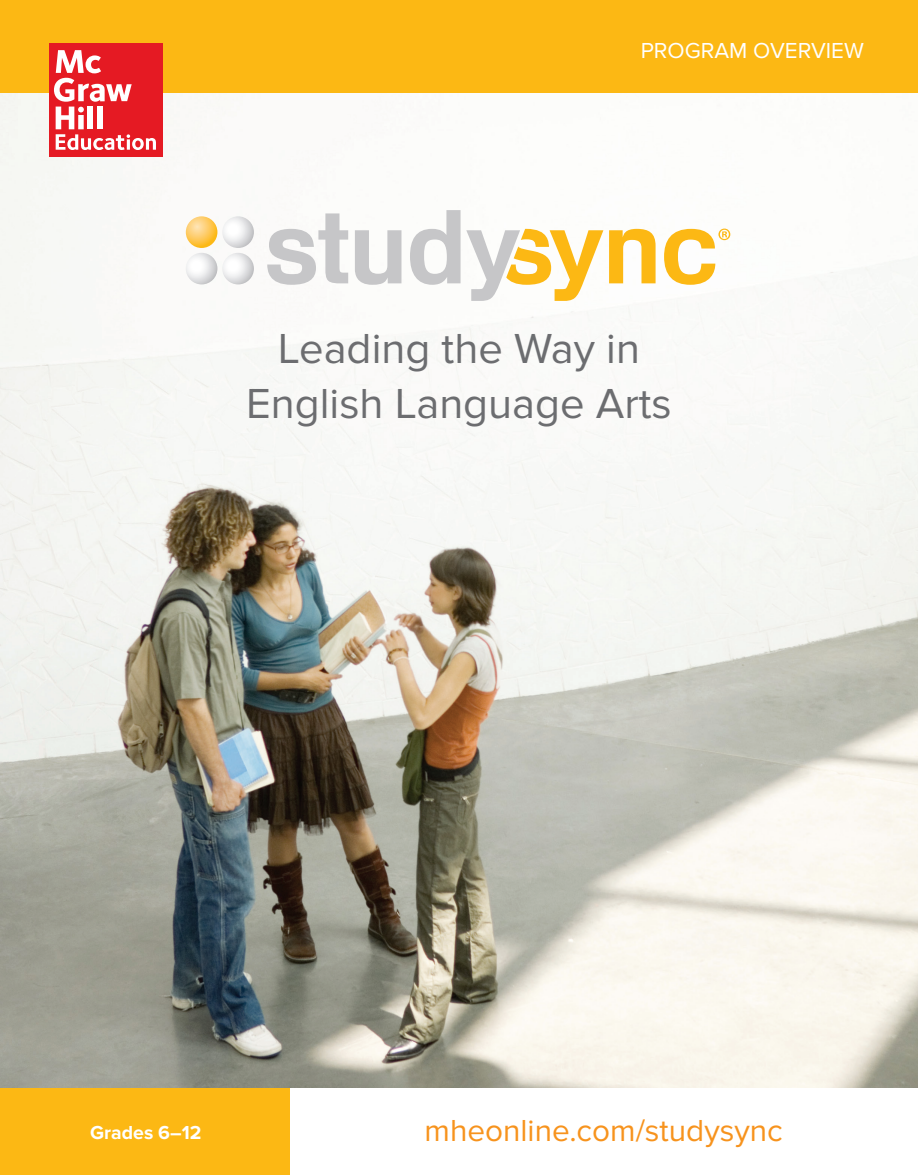
<style>
.page{position:relative;width:918px;height:1175px;background:#fff}
.page>*{position:absolute;margin:0;border:0;box-sizing:border-box;transform-origin:0 0}
.t1{font:43.5px/55.5px "Proxima Nova";color:#6c6d70;text-align:center}
.t2{font:31.5px "Proxima Nova";color:#f7931d}
.t3{font:22.5px "Proxima Nova";color:#fff}
.t4{font:700 19.5px "Proxima Nova";color:#fff}
</style>
<div class="page">
<img style="left:0;top:92px;width:918px;height:996px">
<div style="left:0;top:0;width:918px;height:92px;background:#fcb814"></div>
<div style="left:0;top:1088px;width:289px;height:86px;background:#fcb814"></div>
<div style="left:49px;top:43px;width:114px;height:113px;background:#e51a23"></div>
<svg style="left:54px;top:50px;width:102px;height:100px"></svg>
<svg style="left:267px;top:213px;width:81px;height:72px"></svg>
<svg style="left:355px;top:230px;width:46px;height:55px"></svg>
<svg style="left:609px;top:229px;width:47px;height:54px"></svg>
<svg style="left:410px;top:210px;width:193px;height:91px"></svg>
<svg style="left:186px;top:253px;width:32px;height:31px"></svg>
<svg style="left:222px;top:253px;width:32px;height:31px"></svg>
<svg style="left:186px;top:216px;width:68px;height:32px"></svg>
<svg style="left:664px;top:228px;width:66px;height:57px"></svg>
<p class="t3" style="left:641px;top:37px;width:225px">PROGRAM OVERVIEW</p>
<p class="t1" style="left:246px;top:321px;width:427px">Leading the Way in<br>English Language Arts</p>
<p class="t4" style="left:90px;top:1121px;width:113px">Grades 6–12</p>
<p class="t2" style="left:425px;top:1112px;width:360px">mheonline.com/studysync</p>
</div>
